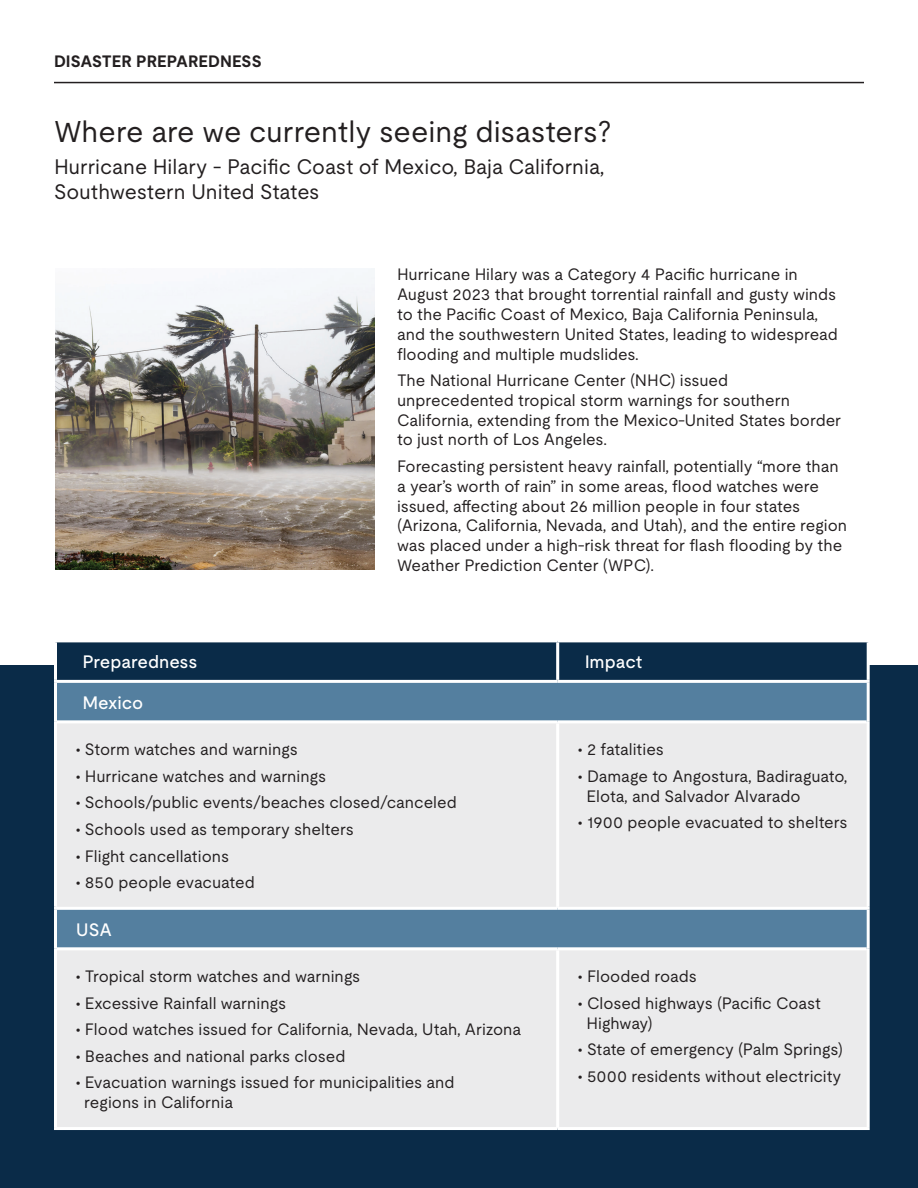
<style>
.page{position:relative;width:918px;height:1188px;background:#fff}
.page>*{position:absolute;margin:0;border:0;box-sizing:border-box;transform-origin:0 0}
.t1{font:30px "UL Moderat";color:#231f20}
.t2{font:21px/25.2px "UL Moderat";color:#231f20}
.t3{font:500 18px "UL Moderat";color:#fff}
.t4{font:16.5px/19.8px "UL Moderat";color:#231f20}
.t5{font:700 16.5px "UL Moderat";color:#231f20}
</style>
<div class="page">
<div style="left:0;top:665px;width:918px;height:523px;background:#0a2b48"></div>
<img style="left:56px;top:269px;width:319px;height:301px">
<hr style="left:54px;top:82px;width:810px;height:1px;background:#231f20">
<div style="left:57px;top:642px;width:810px;height:38px;background:#0a2b48"></div>
<div style="left:56px;top:681px;width:812px;height:41px;background:#547f9f"></div>
<div style="left:57px;top:723px;width:810px;height:404px;background:#ebebec"></div>
<div style="left:56px;top:908px;width:812px;height:41px;background:#547f9f"></div>
<hr style="left:556px;top:642px;width:3px;height:38px;background:#fff">
<hr style="left:556px;top:723px;width:3px;height:184px;background:#fff">
<hr style="left:556px;top:950px;width:3px;height:177px;background:#fff">
<hr style="left:57px;top:720px;width:501px;height:3px;background:#fff">
<hr style="left:558px;top:720px;width:309px;height:3px;background:#fff">
<hr style="left:54px;top:680px;width:504px;height:3px;background:#fff">
<hr style="left:558px;top:680px;width:312px;height:3px;background:#fff">
<hr style="left:54px;top:907px;width:504px;height:3px;background:#fff">
<hr style="left:558px;top:907px;width:312px;height:3px;background:#fff">
<hr style="left:57px;top:947px;width:501px;height:3px;background:#fff">
<hr style="left:558px;top:947px;width:309px;height:3px;background:#fff">
<hr style="left:54px;top:642px;width:3px;height:38px;background:#fff">
<hr style="left:54px;top:683px;width:3px;height:39px;background:#fff">
<hr style="left:54px;top:722px;width:3px;height:185px;background:#fff">
<hr style="left:54px;top:910px;width:3px;height:39px;background:#fff">
<hr style="left:54px;top:949px;width:3px;height:178px;background:#fff">
<hr style="left:867px;top:642px;width:3px;height:38px;background:#fff">
<hr style="left:867px;top:722px;width:3px;height:185px;background:#fff">
<hr style="left:867px;top:949px;width:3px;height:178px;background:#fff">
<hr style="left:54px;top:1127px;width:504px;height:3px;background:#fff">
<hr style="left:558px;top:1127px;width:312px;height:3px;background:#fff">
<hr style="left:867px;top:683px;width:3px;height:39px;background:#fff">
<hr style="left:867px;top:910px;width:3px;height:39px;background:#fff">
<p class="t5" style="left:54px;top:48px;width:209px">DISASTER PREPAREDNESS</p>
<h1 class="t1" style="left:54px;top:108px;width:559px">Where are we currently seeing disasters?</h1>
<p class="t2" style="left:54px;top:154px;width:552px">Hurricane Hilary - Pacific Coast of Mexico, Baja California,<br>Southwestern United States</p>
<p class="t4" style="left:397px;top:264px;width:442px">Hurricane Hilary was a Category 4 Pacific hurricane in August 2023 that brought torrential rainfall and gusty winds to the Pacific Coast of Mexico, Baja California Peninsula, and the southwestern United States, leading to widespread flooding and multiple mudslides.</p>
<p class="t4" style="left:397px;top:370px;width:446px">The National Hurricane Center (NHC) issued unprecedented tropical storm warnings for southern California, extending from the Mexico-United States border to just north of Los Angeles.</p>
<p class="t4" style="left:397px;top:456px;width:452px">Forecasting persistent heavy rainfall, potentially “more than a year’s worth of rain” in some areas, flood watches were issued, affecting about 26 million people in four states (Arizona, California, Nevada, and Utah), and the entire region was placed under a high-risk threat for flash flooding by the Weather Prediction Center (WPC).</p>
<p class="t3" style="left:82px;top:648px;width:116px">Preparedness</p>
<p class="t3" style="left:585px;top:648px;width:59px">Impact</p>
<p class="t3" style="left:82px;top:688px;width:62px">Mexico</p>
<p class="t4" style="left:76px;top:739px;width:224px">• Storm watches and warnings</p>
<p class="t4" style="left:76px;top:766px;width:252px">• Hurricane watches and warnings</p>
<p class="t4" style="left:76px;top:792px;width:383px">• Schools/public events/beaches closed/canceled</p>
<p class="t4" style="left:76px;top:819px;width:279px">• Schools used as temporary shelters</p>
<p class="t4" style="left:76px;top:845px;width:155px">• Flight cancellations</p>
<p class="t4" style="left:76px;top:872px;width:181px">• 850 people evacuated</p>
<p class="t4" style="left:578px;top:739px;width:87px">• 2 fatalities</p>
<p class="t4" style="left:587px;top:766px;width:262px;text-indent:-9px">• Damage to Angostura, Badiraguato,<br>Elota, and Salvador Alvarado</p>
<p class="t4" style="left:578px;top:812px;width:271px">• 1900 people evacuated to shelters</p>
<p class="t3" style="left:76px;top:915px;width:38px">USA</p>
<p class="t4" style="left:76px;top:966px;width:286px">• Tropical storm watches and warnings</p>
<p class="t4" style="left:76px;top:993px;width:212px">• Excessive Rainfall warnings</p>
<p class="t4" style="left:76px;top:1019px;width:447px">• Flood watches issued for California, Nevada, Utah, Arizona</p>
<p class="t4" style="left:76px;top:1046px;width:271px">• Beaches and national parks closed</p>
<p class="t4" style="left:84px;top:1072px;width:372px;text-indent:-9px">• Evacuation warnings issued for municipalities and regions in California</p>
<p class="t4" style="left:578px;top:966px;width:120px">• Flooded roads</p>
<p class="t4" style="left:587px;top:993px;width:236px;text-indent:-9px">• Closed highways (Pacific Coast<br>Highway)</p>
<p class="t4" style="left:578px;top:1039px;width:266px">• State of emergency (Palm Springs)</p>
<p class="t4" style="left:578px;top:1066px;width:265px">• 5000 residents without electricity</p>
</div>
